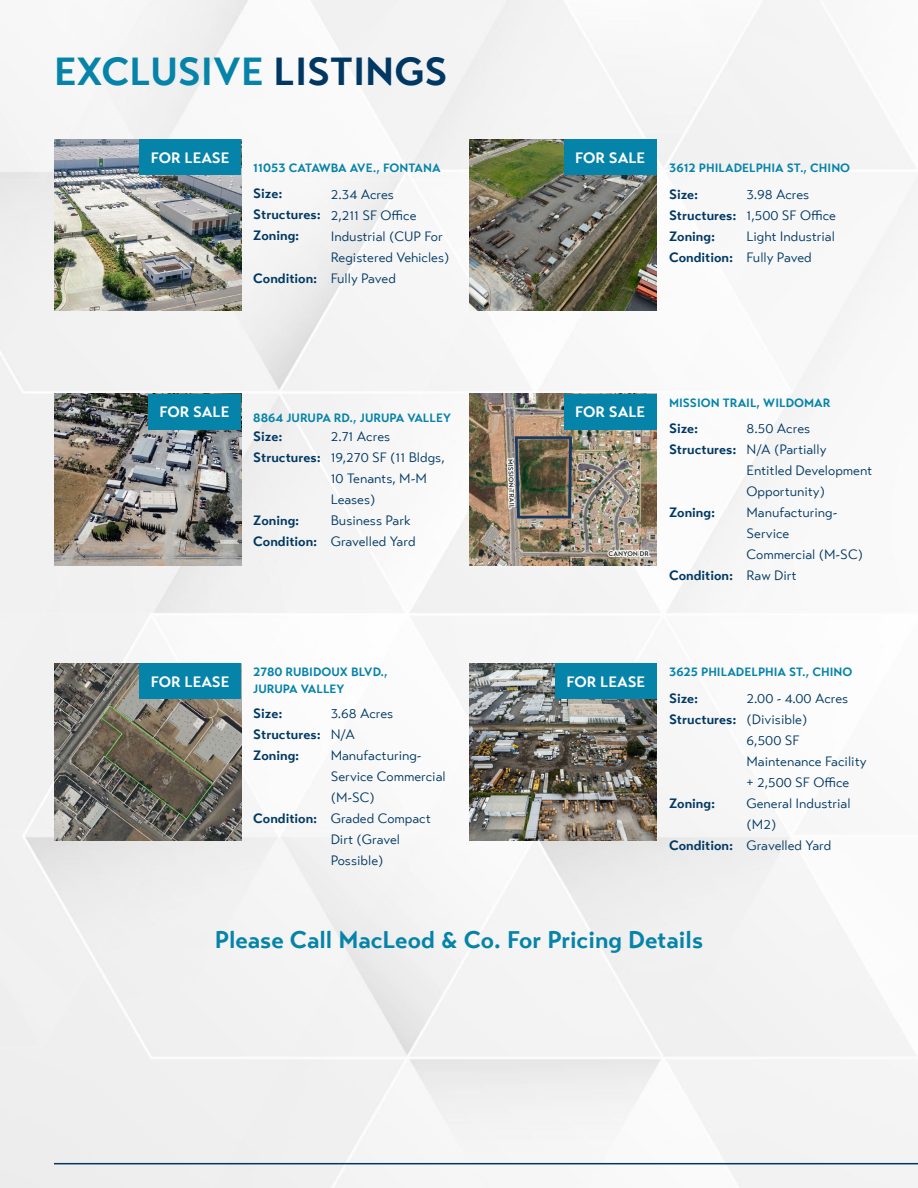
<style>
.page{position:relative;width:918px;height:1188px;background:#f4f4f4}
.page>*{position:absolute;margin:0;border:0;box-sizing:border-box;transform-origin:0 0}
.t1{font:700 39px "Transat Text";color:#0583a9}
.t2{font:700 24px "Transat Text";color:#0583a9}
.t3{font:700 15px "Transat Text";color:#fff}
.t4{font:13.5px/21px "Transat Text Standard";color:#003863}
.t5{font:700 13.5px/21px "Transat Text";color:#003863}
.t6{font:700 12px/16.5px "Transat Text";color:#0583a9}
.s1{color:#003863}
</style>
<div class="page">
<img style="left:54px;top:140px;width:187px;height:171px">
<img style="left:470px;top:394px;width:187px;height:171px">
<div style="left:564px;top:394px;width:93px;height:36px;background:#0583a9"></div>
<div style="left:140px;top:140px;width:101px;height:35px;background:#0583a9"></div>
<img style="left:470px;top:140px;width:187px;height:171px">
<div style="left:564px;top:140px;width:93px;height:35px;background:#0583a9"></div>
<img style="left:54px;top:394px;width:187px;height:171px">
<div style="left:148px;top:394px;width:93px;height:36px;background:#0583a9"></div>
<img style="left:54px;top:663px;width:187px;height:178px">
<div style="left:140px;top:663px;width:101px;height:36px;background:#0583a9"></div>
<img style="left:470px;top:663px;width:187px;height:178px">
<div style="left:555px;top:663px;width:102px;height:36px;background:#0583a9"></div>
<hr style="left:54px;top:1163px;width:864px;height:1px;background:#003863">
<h1 class="t1" style="left:54px;top:48px;width:395px">EXCLUSIVE <span class="s1">LISTINGS</span></h1>
<p class="t3" style="left:151px;top:149px;width:80px">FOR LEASE</p>
<p class="t3" style="left:575px;top:149px;width:72px">FOR SALE</p>
<p class="t6" style="left:253px;top:160px;width:189px">11053 CATAWBA AVE., FONTANA</p>
<p class="t5" style="left:253px;top:183px;width:69px">Size:<br>Structures:<br>Zoning:</p>
<p class="t5" style="left:253px;top:267px;width:66px">Condition:</p>
<p class="t4" style="left:331px;top:184px;width:120px">2.34 Acres<br>2,211 SF Office<br>Industrial (CUP For<br>Registered Vehicles)<br>Fully Paved</p>
<p class="t6" style="left:669px;top:160px;width:183px">3612 PHILADELPHIA ST., CHINO</p>
<p class="t5" style="left:669px;top:183px;width:69px">Size:<br>Structures:<br>Zoning:<br>Condition:</p>
<p class="t4" style="left:747px;top:184px;width:91px">3.98 Acres<br>1,500 SF Office<br>Light Industrial<br>Fully Paved</p>
<p class="t3" style="left:159px;top:403px;width:72px">FOR SALE</p>
<p class="t6" style="left:253px;top:410px;width:199px">8864 JURUPA RD., JURUPA VALLEY</p>
<p class="t5" style="left:253px;top:426px;width:69px">Size:<br>Structures:</p>
<p class="t5" style="left:253px;top:510px;width:66px">Zoning:<br>Condition:</p>
<p class="t4" style="left:331px;top:426px;width:116px">2.71 Acres<br>19,270 SF (11 Bldgs,<br>10 Tenants, M-M<br>Leases)<br>Business Park<br>Gravelled Yard</p>
<p class="t3" style="left:575px;top:403px;width:72px">FOR SALE</p>
<p class="t6" style="left:669px;top:395px;width:163px">MISSION TRAIL, WILDOMAR</p>
<p class="t5" style="left:669px;top:418px;width:69px">Size:<br>Structures:</p>
<p class="t5" style="left:669px;top:502px;width:48px">Zoning:</p>
<p class="t5" style="left:669px;top:565px;width:66px">Condition:</p>
<p class="t4" style="left:747px;top:418px;width:127px">8.50 Acres<br>N/A (Partially<br>Entitled Development<br>Opportunity)<br>Manufacturing-<br>Service<br>Commercial (M-SC)<br>Raw Dirt</p>
<p class="t6" style="left:253px;top:664px;width:136px">2780 RUBIDOUX BLVD.,<br>JURUPA VALLEY</p>
<p class="t3" style="left:151px;top:673px;width:80px">FOR LEASE</p>
<p class="t3" style="left:567px;top:673px;width:80px">FOR LEASE</p>
<p class="t5" style="left:253px;top:703px;width:69px">Size:<br>Structures:<br>Zoning:</p>
<p class="t5" style="left:253px;top:808px;width:66px">Condition:</p>
<p class="t4" style="left:331px;top:703px;width:116px">3.68 Acres<br>N/A<br>Manufacturing-<br>Service Commercial (M-SC)<br>Graded Compact<br>Dirt (Gravel<br>Possible)</p>
<p class="t6" style="left:669px;top:664px;width:185px">3625 PHILADELPHIA ST., CHINO</p>
<p class="t5" style="left:669px;top:688px;width:69px">Size:<br>Structures:</p>
<p class="t5" style="left:669px;top:793px;width:48px">Zoning:</p>
<p class="t5" style="left:669px;top:835px;width:66px">Condition:</p>
<p class="t4" style="left:747px;top:688px;width:122px">2.00 - 4.00 Acres (Divisible)<br>6,500 SF<br>Maintenance Facility + 2,500 SF Office<br>General Industrial (M2)<br>Gravelled Yard</p>
<h2 class="t2" style="left:215px;top:925px;width:490px">Please Call MacLeod &amp; Co. For Pricing Details</h2>
</div>
